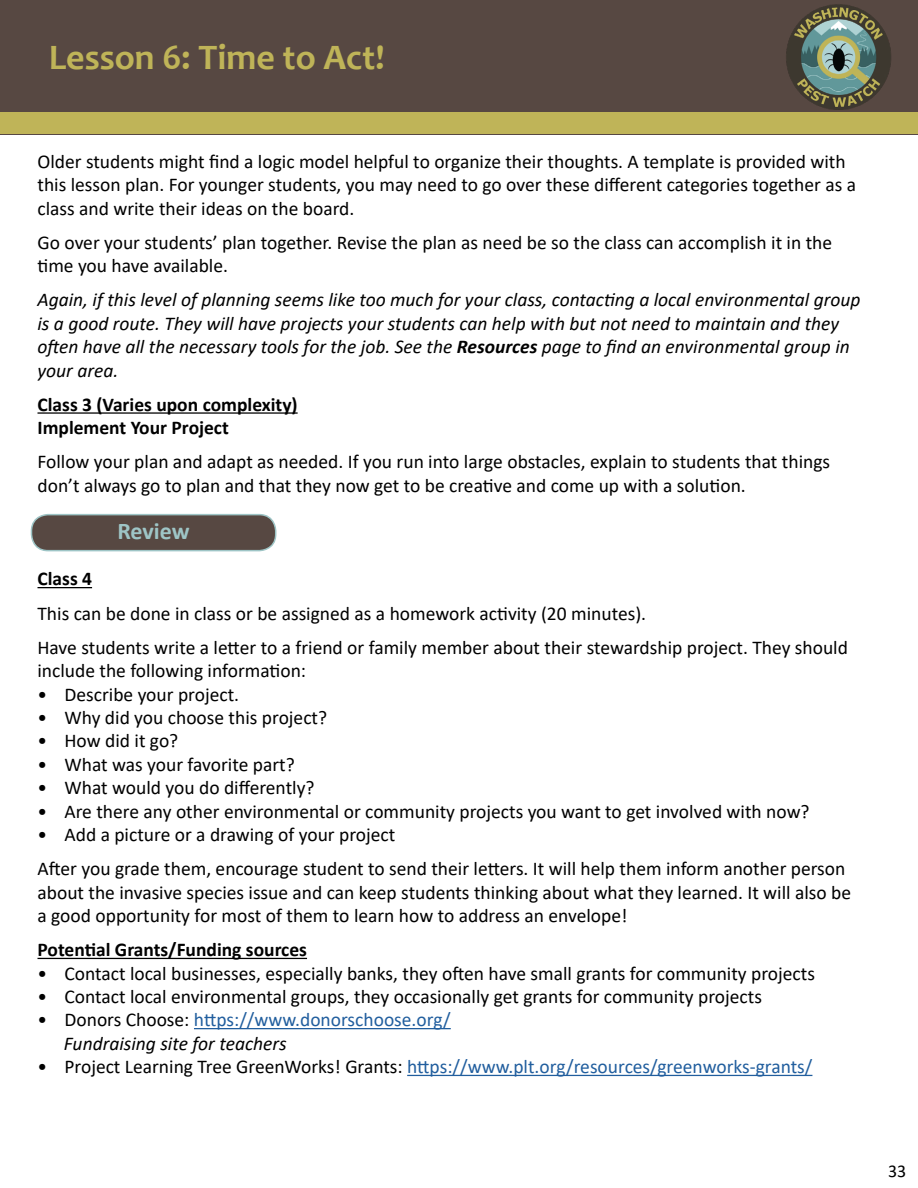
<style>
.page{position:relative;width:918px;height:1188px;background:#fff}
.page>*{position:absolute;margin:0;border:0;box-sizing:border-box;transform-origin:0 0}
.t1{font:700 36px "Candara";color:#bfb458}
.t2{font:700 24px "Calibri";letter-spacing:-.005em;color:#9ec5c6}
.t3{font:19.5px/23.4px "Calibri";color:#000}
.t4{font:italic 19.5px/23.4px "Calibri";color:#000}
.t5{font:19.5px "Calibri";color:#215e9e}
.t6{font:700 19.5px/23.4px "Calibri";color:#000}
.t7{font:18px "Calibri";color:#000}
.s1{font-weight:700}
.s2{color:#000}
</style>
<div class="page">
<hr style="left:38px;top:412px;width:260px;height:2px;background:#000">
<hr style="left:38px;top:587px;width:54px;height:1px;background:#000">
<hr style="left:38px;top:958px;width:269px;height:1px;background:#000">
<hr style="left:194px;top:1028px;width:257px;height:1px;background:#215e9e">
<hr style="left:407px;top:1075px;width:405px;height:1px;background:#215e9e">
<div style="left:0;top:0;width:918px;height:134px;background:#574842"></div>
<div style="left:0;top:113px;width:918px;height:21px;background:#bfb458"></div>
<img style="left:780px;top:4px;width:118px;height:109px">
<div style="left:32px;top:515px;width:244px;height:36px;background:#574842;border-radius:16px"></div>
<div style="left:31px;top:514px;width:245px;height:37px;border:2px solid #9ec5c6;border-radius:16px"></div>
<p class="t1" style="left:49px;top:35px;width:337px">Lesson 6: Time to Act!</p>
<p class="t3" style="left:38px;top:149px;width:820px">Older students might find a logic model helpful to organize their thoughts. A template is provided with this lesson plan. For younger students, you may need to go over these different categories together as a class and write their ideas on the board.</p>
<p class="t3" style="left:38px;top:230px;width:796px">Go over your students’ plan together. Revise the plan as need be so the class can accomplish it in the time you have available.</p>
<p class="t4" style="left:38px;top:287px;width:825px">Again, if this level of planning seems like too much for your class, contacting a local environmental group is a good route. They will have projects your students can help with but not need to maintain and they often have all the necessary tools for the job. See the <span class="s1">Resources</span> page to find an environmental group in your area.</p>
<p class="t6" style="left:38px;top:392px;width:262px">Class 3 (Varies upon complexity)<br>Implement Your Project</p>
<p class="t3" style="left:38px;top:450px;width:794px">Follow your plan and adapt as needed. If you run into large obstacles, explain to students that things don’t always go to plan and that they now get to be creative and come up with a solution.</p>
<p class="t2" style="left:117px;top:514px;width:74px">Review</p>
<p class="t6" style="left:38px;top:567px;width:56px">Class 4</p>
<p class="t3" style="left:38px;top:601px;width:610px">This can be done in class or be assigned as a homework activity (20 minutes).</p>
<p class="t3" style="left:38px;top:635px;width:812px">Have students write a letter to a friend or family member about their stewardship project. They should include the following information:</p>
<p class="t3" style="left:38px;top:682px;width:203px">• Describe your project.</p>
<p class="t3" style="left:38px;top:705px;width:291px">• Why did you choose this project?</p>
<p class="t3" style="left:38px;top:729px;width:142px">• How did it go?</p>
<p class="t3" style="left:38px;top:752px;width:259px">• What was your favorite part?</p>
<p class="t3" style="left:38px;top:776px;width:279px">• What would you do differently?</p>
<p class="t3" style="left:38px;top:799px;width:774px">• Are there any other environmental or community projects you want to get involved with now?</p>
<p class="t3" style="left:38px;top:822px;width:359px">• Add a picture or a drawing of your project</p>
<p class="t3" style="left:38px;top:857px;width:815px">After you grade them, encourage student to send their letters. It will help them inform another person about the invasive species issue and can keep students thinking about what they learned. It will also be</p>
<p class="t3" style="left:38px;top:903px;width:592px">a good opportunity for most of them to learn how to address an envelope!</p>
<p class="t6" style="left:38px;top:938px;width:271px">Potential Grants/Funding sources</p>
<p class="t3" style="left:38px;top:961px;width:779px">• Contact local businesses, especially banks, they often have small grants for community projects</p>
<p class="t3" style="left:38px;top:984px;width:726px">• Contact local environmental groups, they occasionally get grants for community projects</p>
<p class="t5" style="left:38px;top:1006px;width:415px"><span class="s2">• Donors Choose:</span> https://www.donorschoose.org/</p>
<p class="t4" style="left:64px;top:1031px;width:224px">Fundraising site for teachers</p>
<p class="t5" style="left:38px;top:1053px;width:776px"><span class="s2">• Project Learning Tree GreenWorks! Grants:</span> https://www.plt.org/resources/greenworks-grants/</p>
<p class="t7" style="left:888px;top:1158px;width:20px">33</p>
</div>
